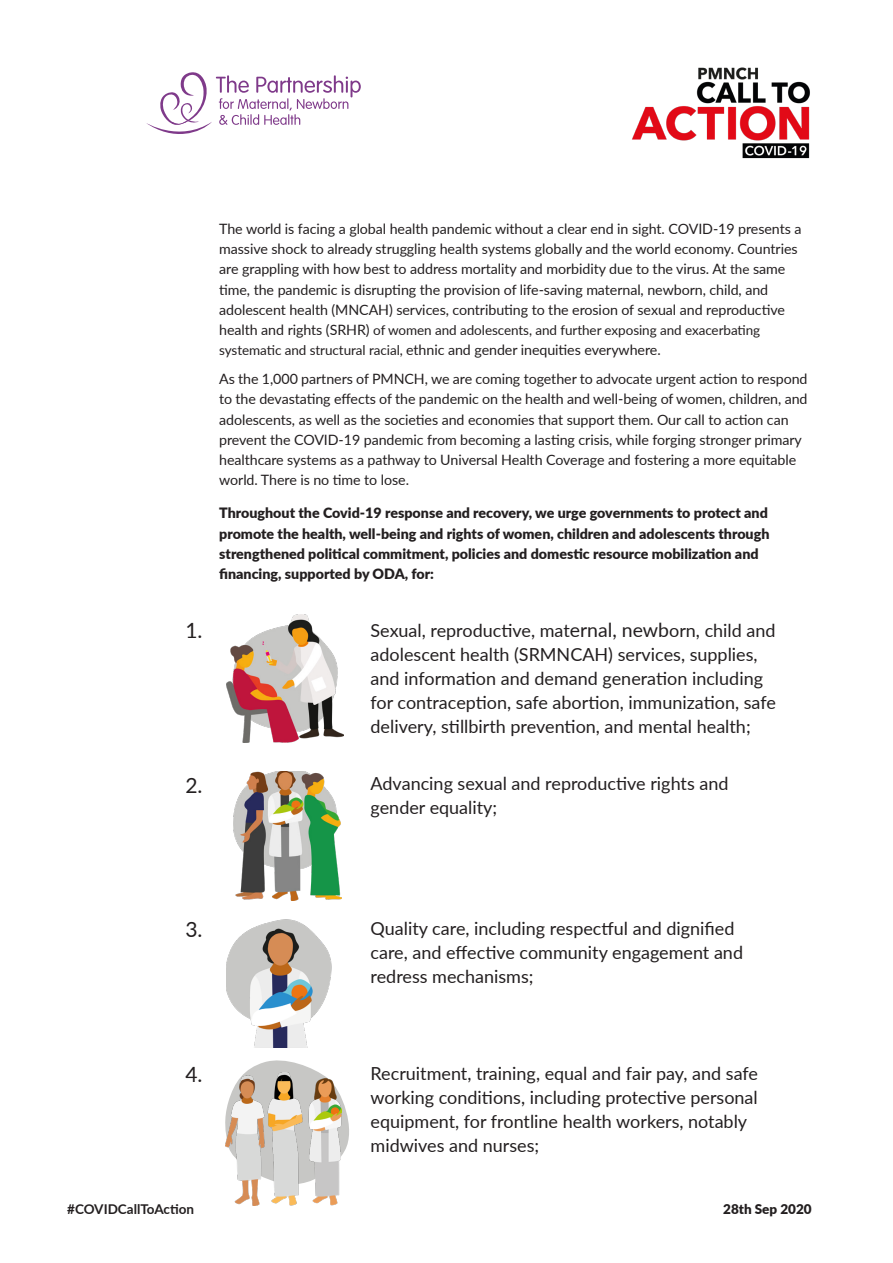
<style>
.page{position:relative;width:893px;height:1263px;background:#fff}
.page>*{position:absolute;margin:0;border:0;box-sizing:border-box;transform-origin:0 0}
.t1{font:21px "Lato";color:#231f20}
.Asks{font:18px/24px "Lato";color:#231f20}
.Bodycopy{font:14.25px/20.2px "Lato";letter-spacing:-.005em;color:#231f20}
.Highlight{font:900 14.25px/20.2px "Lato";color:#231f20}
.Bodycopy-2{font:13.5px "Lato";letter-spacing:-.005em;color:#231f20}
.t2{font:700 13.5px "Lato";color:#231f20}
.t3{font:900 13.5px "Lato";color:#231f20}
.s1{font-size:13.5px}
.s2{font-size:14.25px}
.s3{font-size:19.5px}
</style>
<div class="page">
<svg style="left:146px;top:72px;width:215px;height:62px"></svg>
<img style="left:227px;top:615px;width:116px;height:127px">
<img style="left:234px;top:771px;width:107px;height:129px">
<img style="left:226px;top:919px;width:106px;height:129px">
<svg style="left:246px;top:1060px;width:103px;height:95px"></svg>
<img style="left:225px;top:1072px;width:117px;height:133px">
<img style="left:632px;top:67px;width:178px;height:92px">
<p class="t1" style="left:185px;top:615px;width:19px">1.</p>
<p class="Bodycopy" style="left:219px;top:218px;width:584px">The world is facing a global health pandemic without a clear end in sight. COVID-19 presents a massive shock to already struggling health systems globally and the world economy. Countries are grappling with how best to address mortality and morbidity due to the virus. At <span class="s1">the</span> same time, the pandemic is disrupting the provision of life-saving maternal, newborn, child, and adolescent health (MNCAH) services, contributing to the erosion of sexual and reproductive</p>
<p class="Bodycopy-2" style="left:219px;top:321px;width:543px"><span class="s2">health and rights (SRHR)</span> of women and adolescents, and further exposing and exacerbating</p>
<p class="Bodycopy" style="left:219px;top:339px;width:443px"><span class="s1">systematic and structural racial,</span> ethnic and gender inequities everywhere.</p>
<p class="Bodycopy" style="left:219px;top:368px;width:590px">As the 1,000 partners of PMNCH, we are coming together to advocate urgent action to respond to the devastating effects of the pandemic on the health and well-being of women, children, and adolescents, as well as the societies and economies that support them. Our call to action can prevent the COVID-19 pandemic from becoming a lasting crisis, while forging stronger primary healthcare systems as a pathway to Universal Health Coverage and fostering a more equitable world. There is no time to lose.</p>
<p class="Highlight" style="left:219px;top:502px;width:552px">Throughout the Covid-19 response and recovery, we urge governments to protect and promote the health, well-being and rights of women, children and adolescents through strengthened political commitment, policies and domestic resource mobilization and financing, supported by ODA, for:</p>
<p class="Asks" style="left:371px;top:617px;width:407px">Sexual, reproductive, mat<span class="s3">ernal, newb</span>orn, child and adolescent health (SRMNCAH) services, supplies, and information and demand generation including for contraception, safe abortion, immunization, safe delivery, stillbirth prevention, and mental health;</p>
<p class="t1" style="left:185px;top:770px;width:19px">2.</p>
<p class="Asks" style="left:371px;top:771px;width:359px">Advancing sexual and reproductive rights and</p>
<p class="Asks" style="left:371px;top:795px;width:128px">gender equality;</p>
<p class="t1" style="left:185px;top:915px;width:19px">3.</p>
<p class="Asks" style="left:371px;top:916px;width:365px">Quality care, including respectful and dignified</p>
<p class="Asks" style="left:371px;top:940px;width:374px">care, and effective community engagement and</p>
<p class="Asks" style="left:371px;top:964px;width:164px">redress mechanisms;</p>
<p class="t1" style="left:185px;top:1059px;width:19px">4.</p>
<p class="Asks" style="left:371px;top:1060px;width:389px">Recruitment, training, equal and fair pay, and safe working conditions, including protective personal equipment, for frontline health workers, notably midwives and nurses;</p>
<p class="t2" style="left:67px;top:1199px;width:128px">#COVIDCallToAction</p>
<p class="t3" style="left:723px;top:1199px;width:90px">28th Sep 2020</p>
</div>
